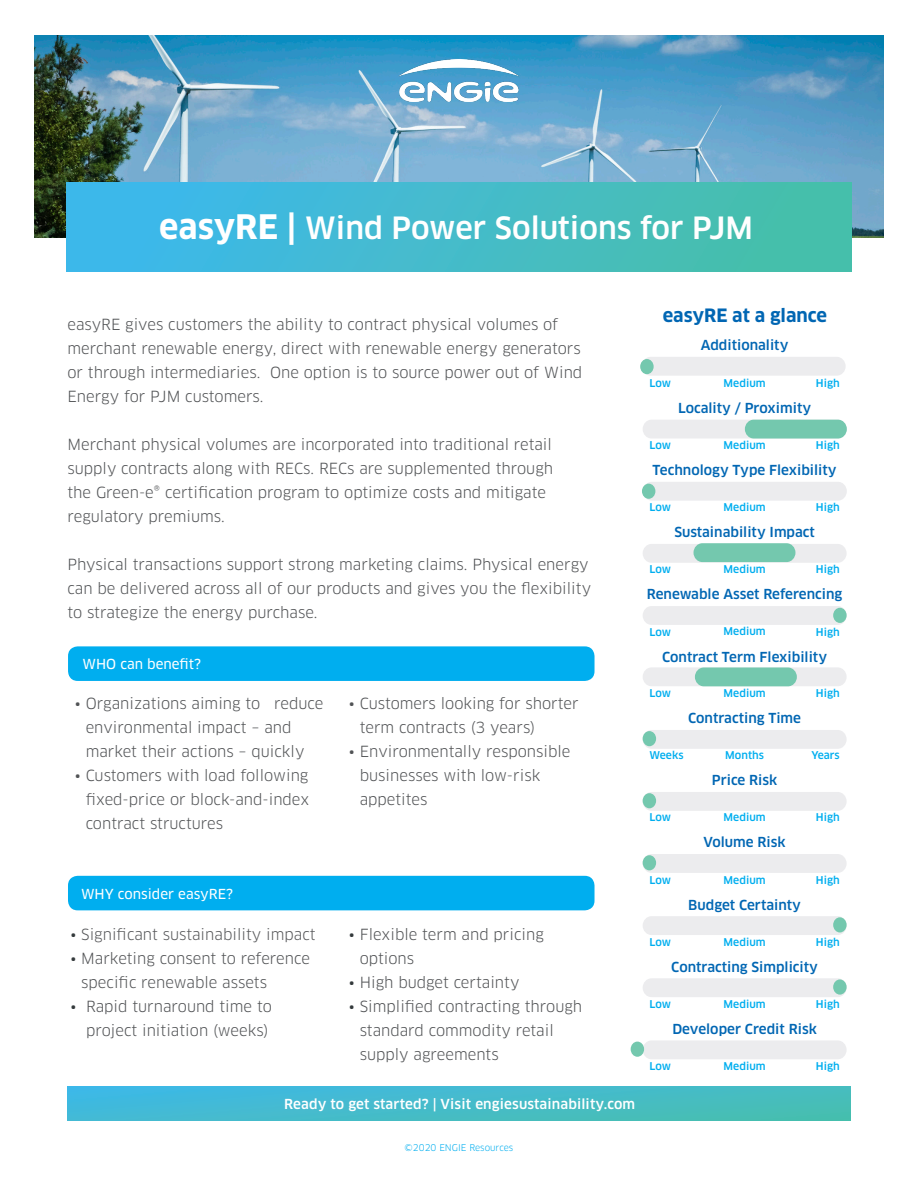
<style>
.page{position:relative;width:918px;height:1188px;background:#fff}
.page>*{position:absolute;margin:0;border:0;box-sizing:border-box;transform-origin:0 0}
.t1{font:500 30px "Clan OT";color:#fff}
.t2{font:700 18px "Clan OT";color:#0166b3}
.t3{font:15px/24px "Clan OT";color:#515355}
.t4{font:15px "Clan OT";color:#57585a}
.t5{font:500 13.5px "Clan OT";color:#0166b3}
.t6{font:500 13.5px "Clan Pro";letter-spacing:.01em;color:#fff}
.t7{font:13.5px "Clan OT News";color:#fff}
.t8{font:500 10.5px "Clan OT";color:#00aeef}
.t9{font:9px "Clan OT";color:#00aeef}
.s1{font-weight:700;font-size:33px}
.s2{color:#343a3c}
</style>
<div class="page">
<img style="left:34px;top:35px;width:850px;height:203px">
<div style="left:642px;top:357px;width:204px;height:19px;background:#ececee;border-radius:9px"></div>
<div style="left:67px;top:182px;width:784px;height:90px;background:linear-gradient(to right,#3db7f0,#49bfa6)"></div>
<div style="left:68px;top:1086px;width:782px;height:34px;background:linear-gradient(to right,#41b9df,#48beb6)"></div>
<div style="left:643px;top:1040px;width:204px;height:19px;background:#ececee;border-radius:9px"></div>
<div style="left:643px;top:544px;width:204px;height:19px;background:#ececee;border-radius:9px"></div>
<div style="left:643px;top:482px;width:204px;height:19px;background:#ececee;border-radius:9px"></div>
<div style="left:643px;top:606px;width:204px;height:19px;background:#ececee;border-radius:9px"></div>
<div style="left:833px;top:608px;width:14px;height:15px;background:#74c8ae;border-radius:50%"></div>
<div style="left:643px;top:978px;width:204px;height:19px;background:#ececee;border-radius:9px"></div>
<div style="left:643px;top:916px;width:204px;height:19px;background:#ececee;border-radius:9px"></div>
<div style="left:643px;top:730px;width:204px;height:19px;background:#ececee;border-radius:9px"></div>
<div style="left:643px;top:792px;width:204px;height:19px;background:#ececee;border-radius:9px"></div>
<div style="left:643px;top:854px;width:204px;height:19px;background:#ececee;border-radius:9px"></div>
<div style="left:643px;top:420px;width:204px;height:19px;background:#ececee;border-radius:9px"></div>
<div style="left:745px;top:420px;width:102px;height:19px;background:#74c8ae;border-radius:9px"></div>
<div style="left:643px;top:667px;width:204px;height:19px;background:#ececee;border-radius:9px"></div>
<div style="left:695px;top:668px;width:102px;height:18px;background:#74c8ae;border-radius:9px"></div>
<div style="left:68px;top:646px;width:527px;height:35px;background:#00aeef;border-radius:10px"></div>
<div style="left:68px;top:876px;width:527px;height:34px;background:#00aeef;border-radius:10px"></div>
<div style="left:694px;top:543px;width:101px;height:19px;background:#74c8ae;border-radius:9px"></div>
<div style="left:643px;top:793px;width:13px;height:15px;background:#74c8ae;border-radius:50%"></div>
<div style="left:643px;top:855px;width:13px;height:15px;background:#74c8ae;border-radius:50%"></div>
<div style="left:631px;top:1042px;width:13px;height:15px;background:#74c8ae;border-radius:50%"></div>
<div style="left:833px;top:917px;width:14px;height:15px;background:#74c8ae;border-radius:50%"></div>
<div style="left:833px;top:979px;width:14px;height:16px;background:#74c8ae;border-radius:50%"></div>
<div style="left:642px;top:484px;width:13px;height:15px;background:#74c8ae;border-radius:50%"></div>
<div style="left:640px;top:359px;width:14px;height:15px;background:#74c8ae;border-radius:50%"></div>
<div style="left:643px;top:731px;width:13px;height:15px;background:#74c8ae;border-radius:50%"></div>
<img style="left:399px;top:59px;width:120px;height:43px">
<p class="t1" style="left:159px;top:211px;width:595px"><span class="s1">easyRE |</span> Wind Power Solutions for PJM</p>
<p class="t3" style="left:68px;top:313px;width:516px">easyRE gives customers the ability to contract physical volumes of merchant renewable energy, direct with renewable energy generators or through intermediaries. One option is to source power out of Wind Energy for PJM customers.</p>
<p class="t3" style="left:68px;top:433px;width:487px">Merchant physical volumes are incorporated into traditional retail supply contracts along with RECs. RECs are supplemented through the Green-e® certification program to optimize costs and mitigate regulatory premiums.</p>
<p class="t3" style="left:68px;top:553px;width:525px">Physical transactions support strong marketing claims. Physical energy can be delivered across all of our products and gives you the flexibility to strategize the energy purchase.</p>
<p class="t7" style="left:82px;top:656px;width:120px">WHO can benefit?</p>
<p class="t3" style="left:86px;top:692px;width:239px;text-indent:-11px">• Organizations aiming to reduce environmental impact – and market their actions – quickly</p>
<p class="t3" style="left:86px;top:764px;width:225px;text-align:justify;text-indent:-11px">• Customers with load following fixed-price or block-and-index contract structures</p>
<p class="t7" style="left:81px;top:886px;width:154px">WHY consider easyRE?</p>
<p class="t4" style="left:70px;top:926px;width:247px"><span class="s2">•</span> Significant sustainability impact</p>
<p class="t3" style="left:81px;top:947px;width:230px;text-indent:-11px"><span class="s2">•</span> Marketing consent to reference specific renewable assets</p>
<p class="t3" style="left:70px;top:995px;width:203px;text-align:right"><span class="s2">•</span> Rapid turnaround time to project initiation (weeks)</p>
<p class="t3" style="left:360px;top:692px;width:220px;text-indent:-11px">• Customers looking for shorter term contracts (3 years)</p>
<p class="t3" style="left:360px;top:740px;width:212px;text-indent:-11px">• Environmentally responsible businesses with low-risk appetites</p>
<p class="t3" style="left:360px;top:923px;width:186px;text-indent:-11px"><span class="s2">•</span> Flexible term and pricing options</p>
<p class="t3" style="left:349px;top:971px;width:172px"><span class="s2">•</span> High budget certainty</p>
<p class="t3" style="left:360px;top:995px;width:224px;text-indent:-11px"><span class="s2">•</span> Simplified contracting through standard commodity retail supply agreements</p>
<p class="t6" style="left:284px;top:1096px;width:353px">Ready to get started? | Visit engiesustainability.com</p>
<p class="t9" style="left:405px;top:1142px;width:110px">©2020 ENGIE Resources</p>
<p class="t2" style="left:663px;top:305px;width:166px">easyRE at a glance</p>
<p class="t5" style="left:701px;top:337px;width:89px">Additionality</p>
<p class="t8" style="left:649px;top:377px;width:23px">Low</p>
<p class="t8" style="left:724px;top:377px;width:43px">Medium</p>
<p class="t8" style="left:816px;top:377px;width:25px">High</p>
<p class="t5" style="left:678px;top:400px;width:134px">Locality / Proximity</p>
<p class="t8" style="left:724px;top:439px;width:43px">Medium</p>
<p class="t8" style="left:649px;top:439px;width:23px">Low</p>
<p class="t8" style="left:816px;top:439px;width:25px">High</p>
<p class="t5" style="left:653px;top:462px;width:186px">Technology Type Flexibility</p>
<p class="t8" style="left:724px;top:501px;width:43px">Medium</p>
<p class="t8" style="left:649px;top:501px;width:23px">Low</p>
<p class="t8" style="left:816px;top:501px;width:25px">High</p>
<p class="t5" style="left:674px;top:524px;width:142px">Sustainability Impact</p>
<p class="t8" style="left:724px;top:563px;width:43px">Medium</p>
<p class="t8" style="left:649px;top:563px;width:23px">Low</p>
<p class="t8" style="left:816px;top:563px;width:25px">High</p>
<p class="t5" style="left:647px;top:587px;width:197px">Renewable Asset Referencing</p>
<p class="t8" style="left:724px;top:625px;width:43px">Medium</p>
<p class="t8" style="left:649px;top:626px;width:23px">Low</p>
<p class="t8" style="left:816px;top:626px;width:25px">High</p>
<p class="t5" style="left:662px;top:649px;width:166px">Contract Term Flexibility</p>
<p class="t8" style="left:724px;top:687px;width:43px">Medium</p>
<p class="t8" style="left:649px;top:687px;width:23px">Low</p>
<p class="t8" style="left:816px;top:687px;width:25px">High</p>
<p class="t5" style="left:688px;top:710px;width:114px">Contracting Time</p>
<p class="t8" style="left:649px;top:749px;width:36px">Weeks</p>
<p class="t8" style="left:725px;top:749px;width:40px">Months</p>
<p class="t8" style="left:811px;top:749px;width:30px">Years</p>
<p class="t5" style="left:712px;top:773px;width:67px">Price Risk</p>
<p class="t8" style="left:724px;top:811px;width:43px">Medium</p>
<p class="t8" style="left:649px;top:811px;width:23px">Low</p>
<p class="t8" style="left:816px;top:811px;width:25px">High</p>
<p class="t5" style="left:704px;top:835px;width:84px">Volume Risk</p>
<p class="t8" style="left:724px;top:874px;width:43px">Medium</p>
<p class="t8" style="left:649px;top:874px;width:23px">Low</p>
<p class="t8" style="left:816px;top:874px;width:25px">High</p>
<p class="t5" style="left:688px;top:897px;width:114px">Budget Certainty</p>
<p class="t8" style="left:724px;top:936px;width:43px">Medium</p>
<p class="t8" style="left:649px;top:936px;width:23px">Low</p>
<p class="t8" style="left:816px;top:936px;width:25px">High</p>
<p class="t5" style="left:671px;top:959px;width:148px">Contracting Simplicity</p>
<p class="t8" style="left:724px;top:998px;width:43px">Medium</p>
<p class="t8" style="left:649px;top:998px;width:23px">Low</p>
<p class="t8" style="left:816px;top:998px;width:25px">High</p>
<p class="t5" style="left:672px;top:1021px;width:146px">Developer Credit Risk</p>
<p class="t8" style="left:724px;top:1060px;width:43px">Medium</p>
<p class="t8" style="left:649px;top:1060px;width:23px">Low</p>
<p class="t8" style="left:816px;top:1060px;width:25px">High</p>
</div>
